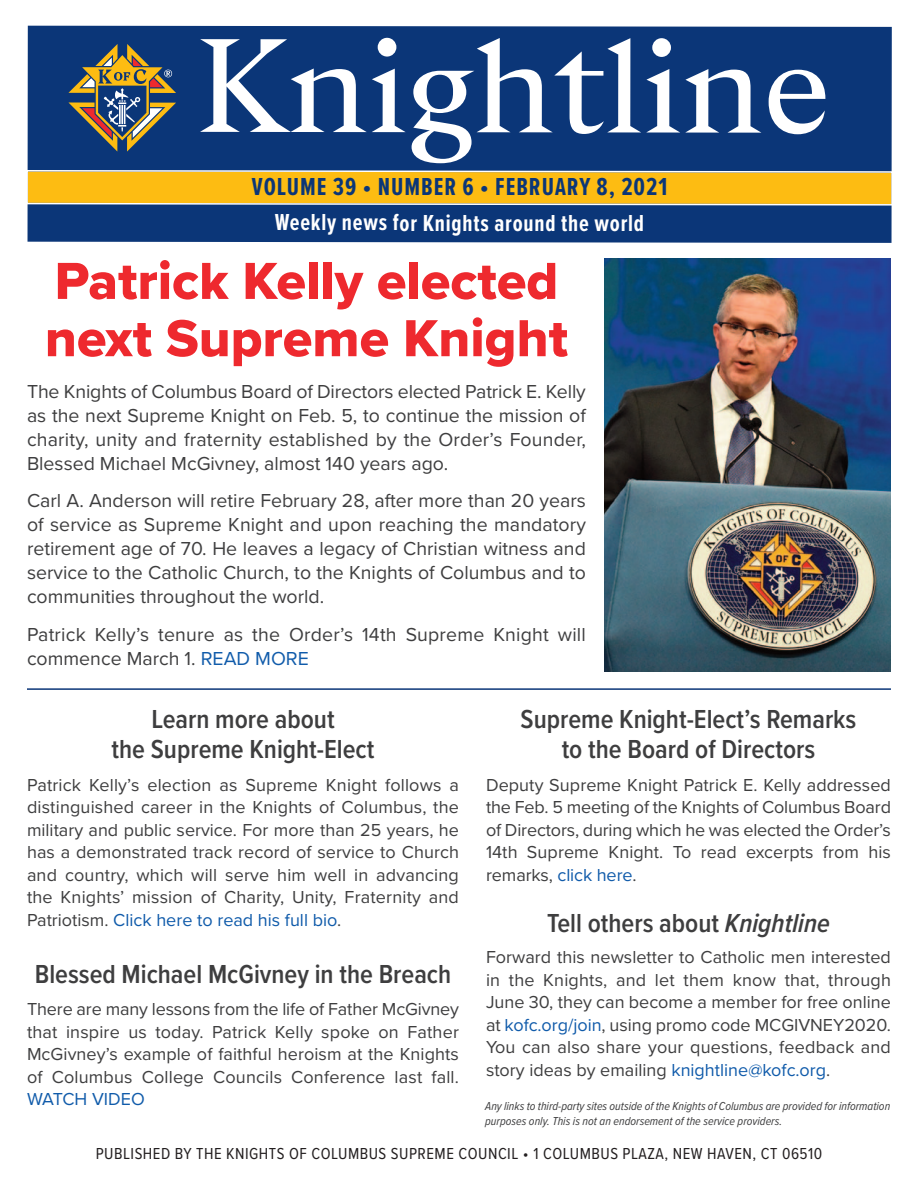
<style>
.page{position:relative;width:918px;height:1188px;background:#fff}
.page>*{position:absolute;margin:0;border:0;box-sizing:border-box;transform-origin:0 0}
.t1{font:132.15px "Mc Givney";letter-spacing:-.01em;color:#fff}
.t2{font:54px/57.3px "Proxima Nova Extrabld";color:#ee292e}
.t3{font:600 27px/30px "Proxima Nova Cond";color:#3e3e3f;text-align:center}
.t4{font:700 25.5px "Proxima Nova Ex Cn";letter-spacing:.04em;color:#0b3678}
.t5{font:700 24px "Proxima Nova Ex Cn";letter-spacing:.035em;color:#fff}
.t6{font:19.5px/24px "Proxima Nova";color:#3e3e3f;text-align:justify}
.t7{font:18px/22.5px "Proxima Nova";color:#3e3e3f;text-align:justify}
.t8{font:16.5px "Proxima Nova Cond";letter-spacing:.03em;color:#231f20}
.t9{font:italic 12px/15px "Proxima Nova Cond";color:#3e3e3f}
.s1{color:#105baa}
.s2{font-style:italic}
</style>
<div class="page">
<div style="left:28px;top:26px;width:864px;height:217px;background:#0b3678"></div>
<svg style="left:66px;top:41px;width:113px;height:113px"></svg>
<svg style="left:27px;top:169px;width:865px;height:37px"></svg>
<img style="left:604px;top:259px;width:286px;height:413px">
<hr style="left:27px;top:688px;width:864px;height:2px;background:#0b3678">
<p class="t1" style="left:195px;top:9px;width:638px">Knightline</p>
<p class="t4" style="left:252px;top:178px;width:417px">VOLUME 39 • NUMBER 6 • FEBRUARY 8, 2021</p>
<p class="t5" style="left:275px;top:215px;width:371px">Weekly news for Knights around the world</p>
<p class="t2" style="left:45px;top:257px;width:525px">Patrick Kelly elected next Supreme Knight</p>
<p class="t6" style="left:27px;top:381px;width:560px">The Knights of Columbus Board of Directors elected Patrick E. Kelly as the next Supreme Knight on Feb. 5, to continue the mission of charity, unity and fraternity established by the Order’s Founder, Blessed Michael McGivney, almost 140 years ago.</p>
<p class="t6" style="left:27px;top:491px;width:560px">Carl A. Anderson will retire February 28, after more than 20 years of service as Supreme Knight and upon reaching the mandatory retirement age of 70. He leaves a legacy of Christian witness and service to the Catholic Church, to the Knights of Columbus and to communities throughout the world.</p>
<p class="t6" style="left:27px;top:624px;width:560px">Patrick Kelly’s tenure as the Order’s 14th Supreme Knight will commence March 1. <span class="s1">READ MORE</span></p>
<p class="t3" style="left:112px;top:707px;width:264px">Learn more about<br>the Supreme Knight-Elect</p>
<p class="t3" style="left:521px;top:707px;width:337px">Supreme Knight-Elect’s Remarks to the Board of Directors</p>
<p class="t7" style="left:27px;top:775px;width:434px">Patrick Kelly’s election as Supreme Knight follows a distinguished career in the Knights of Columbus, the military and public service. For more than 25 years, he has a demonstrated track record of service to Church and country, which will serve him well in advancing the Knights’ mission of Charity, Unity, Fraternity and Patriotism. <span class="s1">Click here to read his full bio</span>.</p>
<p class="t7" style="left:486px;top:775px;width:407px">Deputy Supreme Knight Patrick E. Kelly addressed the Feb. 5 meeting of the Knights of Columbus Board of Directors, during which he was elected the Order’s 14th Supreme Knight. To read excerpts from his remarks, <span class="s1">click here</span>.</p>
<p class="t3" style="left:547px;top:911px;width:284px">Tell others about <span class="s2">Knightline</span></p>
<p class="t7" style="left:486px;top:948px;width:407px">Forward this newsletter to Catholic men interested in the Knights, and let them know that, through June 30, they can become a member for free online at <span class="s1">kofc.org/join</span>, using promo code MCGIVNEY2020.<br>You can also share your questions, feedback and story ideas by emailing <span class="s1">knightline@kofc.org</span>.</p>
<p class="t9" style="left:485px;top:1100px;width:407px">Any links to third-party sites outside of the Knights of Columbus are provided for information purposes only. This is not an endorsement of the service providers.</p>
<p class="t3" style="left:35px;top:962px;width:418px">Blessed Michael McGivney in the Breach</p>
<p class="t7" style="left:27px;top:1000px;width:433px">There are many lessons from the life of Father McGivney that inspire us today. Patrick Kelly spoke on Father McGivney’s example of faithful heroism at the Knights of Columbus College Councils Conference last fall.<br><span class="s1">WATCH VIDEO</span></p>
<p class="t8" style="left:96px;top:1148px;width:728px">PUBLISHED BY THE KNIGHTS OF COLUMBUS SUPREME COUNCIL • 1 COLUMBUS PLAZA, NEW HAVEN, CT 06510</p>
</div>
